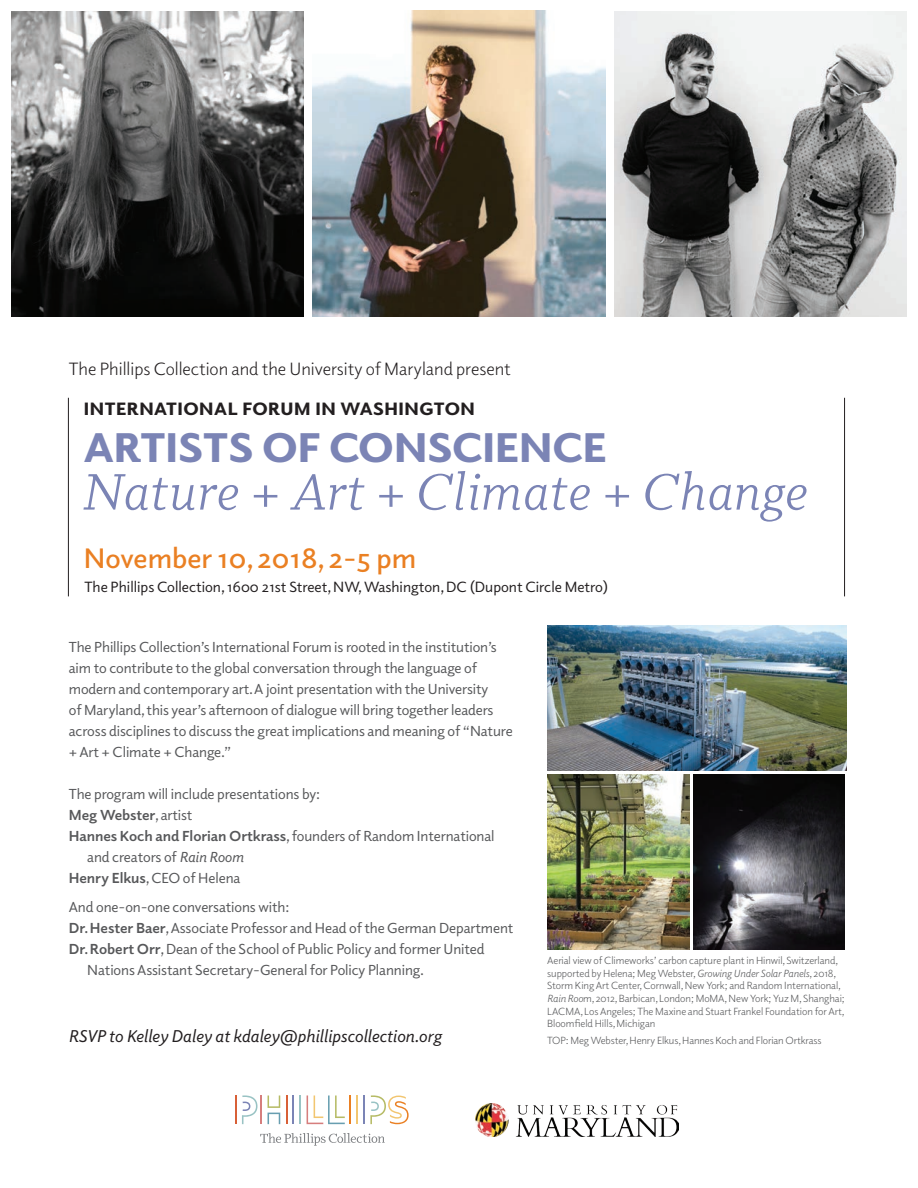
<style>
.page{position:relative;width:918px;height:1188px;background:#fff}
.page>*{position:absolute;margin:0;border:0;box-sizing:border-box;transform-origin:0 0}
.t1{font:italic 51.6px "Odile";color:#7b84b5}
.t2{font:900 42px "Elido";color:#7b84b5}
.t3{font:600 28.5px "Elido";color:#ea8023}
.t4{font:900 18.15px "Elido";letter-spacing:.03em;color:#231f20}
.t5{font:18px "Elido";color:#231f20}
.t6{font:italic 17.25px "Elido";color:#231f20}
.t7{font:15px "Elido";color:#231f20}
.t8{font:14.7px/21px "Elido";letter-spacing:-.005em;color:#57585a}
.t9{font:700 14.7px "Elido";letter-spacing:-.005em;color:#57585a}
.t10{font:10.5px/12.6px "Elido";letter-spacing:-.005em;color:#57585a}
.s1{font-weight:400}
.s2{font-weight:700}
.s3{font-style:italic}
</style>
<div class="page">
<img style="left:476px;top:1103px;width:202px;height:33px">
<svg style="left:260px;top:1133px;width:125px;height:13px"></svg>
<svg style="left:235px;top:1096px;width:1px;height:28px"></svg>
<svg style="left:242px;top:1095px;width:15px;height:29px"></svg>
<hr style="left:363px;top:1095px;width:2px;height:29px;background:#7b84b5">
<svg style="left:286px;top:1096px;width:1px;height:28px"></svg>
<hr style="left:260px;top:1096px;width:2px;height:28px;background:#d67e7d">
<svg style="left:268px;top:1096px;width:12px;height:28px"></svg>
<svg style="left:300px;top:1095px;width:1px;height:29px"></svg>
<svg style="left:293px;top:1095px;width:1px;height:29px"></svg>
<svg style="left:307px;top:1095px;width:38px;height:29px"></svg>
<hr style="left:356px;top:1095px;width:2px;height:29px;background:#f2c670">
<hr style="left:349px;top:1095px;width:2px;height:29px;background:#ea8023">
<svg style="left:370px;top:1095px;width:39px;height:29px"></svg>
<img style="left:694px;top:774px;width:151px;height:176px">
<img style="left:614px;top:11px;width:293px;height:306px">
<img style="left:313px;top:10px;width:292px;height:307px">
<img style="left:11px;top:11px;width:293px;height:306px">
<hr style="left:68px;top:398px;width:1px;height:198px;background:#231f20">
<hr style="left:844px;top:398px;width:1px;height:198px;background:#231f20">
<img style="left:547px;top:774px;width:142px;height:176px">
<img style="left:547px;top:625px;width:300px;height:145px">
<p class="t5" style="left:69px;top:357px;width:443px">The Phillips Collection and the University of Maryland present</p>
<p class="t4" style="left:84px;top:396px;width:393px">INTERNATIONAL FORUM IN WASHINGTON</p>
<h2 class="t2" style="left:84px;top:419px;width:525px">ARTISTS OF CONSCIENCE</h2>
<h1 class="t1" style="left:84px;top:458px;width:726px">Nature + Art + Climate + Change</h1>
<h3 class="t3" style="left:84px;top:539px;width:334px">November 10, 2018, 2-5 pm</h3>
<p class="t7" style="left:84px;top:577px;width:525px">The Phillips Collection, 1600 21st Street, NW, Washington, DC (Dupont Circle Metro)</p>
<p class="t8" style="left:69px;top:636px;width:446px">The Phillips Collection’s International Forum is rooted in the institution’s aim to contribute to the global conversation through the language of modern and contemporary art. A joint presentation with the University<br>of Maryland, this year’s afternoon of dialogue will bring together leaders across disciplines to discuss the great implications and meaning of “Nature + Art + Climate + Change.”</p>
<p class="t8" style="left:69px;top:783px;width:253px">The program will include presentations by:</p>
<p class="t9" style="left:69px;top:805px;width:125px">Meg Webster<span class="s1">, artist</span></p>
<p class="t8" style="left:69px;top:825px;width:427px"><span class="s2">Hannes Koch and Florian Ortkrass</span>, founders of Random International</p>
<p class="t8" style="left:87px;top:846px;width:158px">and creators of <span class="s3">Rain Room</span></p>
<p class="t8" style="left:69px;top:867px;width:173px"><span class="s2">Henry Elkus</span>, CEO of Helena</p>
<p class="t8" style="left:69px;top:896px;width:222px">And one-on-one conversations with:</p>
<p class="t8" style="left:69px;top:917px;width:446px"><span class="s2">Dr. Hester Baer</span>, Associate Professor and Head of the German Department</p>
<p class="t8" style="left:69px;top:938px;width:417px"><span class="s2">Dr. Robert Orr</span>, Dean of the School of Public Policy and former United</p>
<p class="t8" style="left:87px;top:959px;width:338px">Nations Assistant Secretary-General for Policy Planning.</p>
<p class="t6" style="left:68px;top:1025px;width:375px">RSVP to Kelley Daley at kdaley@phillipscollection.org</p>
<p class="t10" style="left:547px;top:954px;width:299px">Aerial view of Climeworks’ carbon capture plant in Hinwil, Switzerland, supported by Helena; Meg Webster, <span class="s3">Growing Under Solar Panels</span>, 2018, Storm King Art Center, Cornwall, New York; and Random International, <span class="s3">Rain Roo</span>m, 2012, Barbican, London; MoMA, New York; Yuz M, Shanghai; LACMA, Los Angeles; The Maxine and Stuart Frankel Foundation for Art, Bloomfield Hills, Michigan</p>
<p class="t10" style="left:547px;top:1034px;width:276px">TOP: Meg Webster, Henry Elkus, Hannes Koch and Florian Ortkrass</p>
</div>
